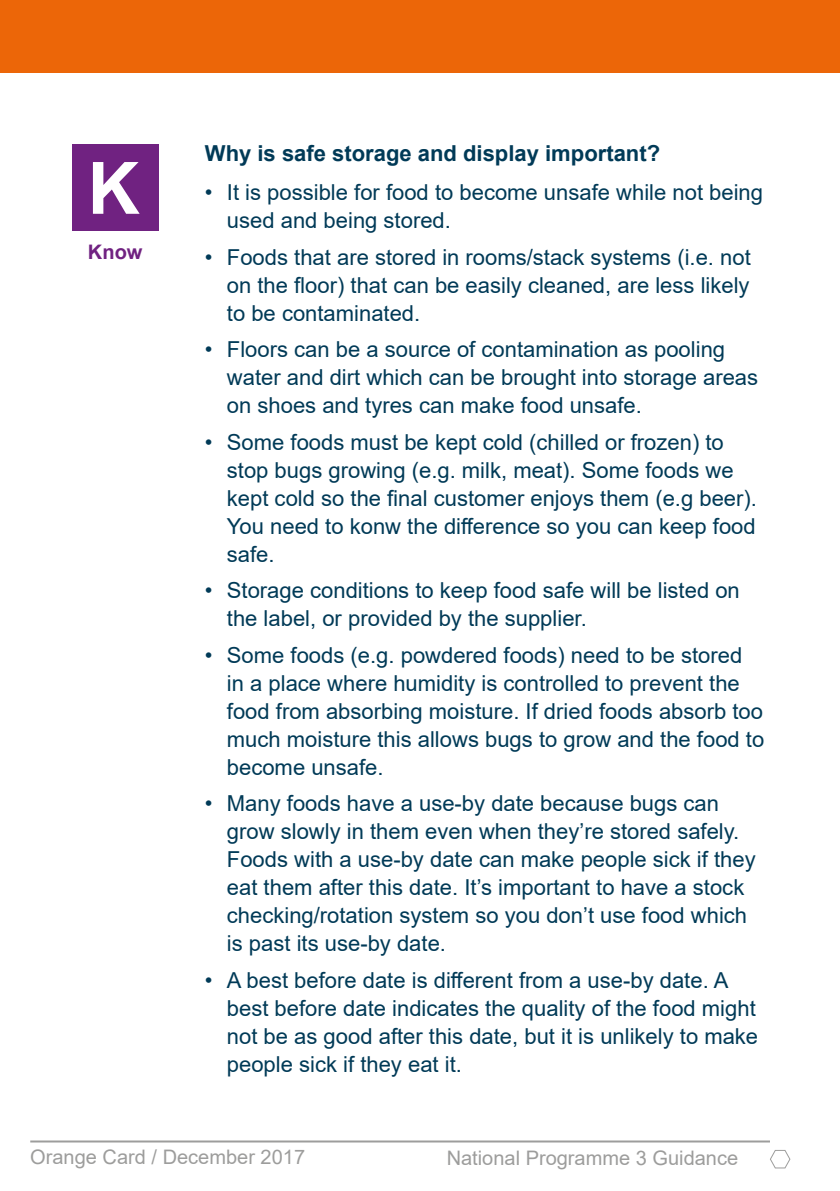
<style>
.page{position:relative;width:840px;height:1191px;background:#fff}
.page>*{position:absolute;margin:0;border:0;box-sizing:border-box;transform-origin:0 0}
.t1{font:22px/28px "Arial";color:#003a57}
.t2{font:700 22px "Arial";color:#003a57}
.t3{font:20px "Arial";color:#9d9d9c}
.t4{font:700 20px "Arial";color:#702281}
</style>
<div class="page">
<hr style="left:30px;top:1140px;width:739px;height:2px;background:#9d9d9c">
<div style="left:0;top:0;width:839px;height:72px;background:#ec6608"></div>
<div style="left:72px;top:145px;width:86px;height:86px;background:#702281"></div>
<svg style="left:93px;top:162px;width:46px;height:52px"></svg>
<svg style="left:770px;top:1150px;width:20px;height:18px"></svg>
<p class="t4" style="left:88px;top:238px;width:56px">Know</p>
<p class="t2" style="left:205px;top:137px;width:456px">Why is safe storage and display important?</p>
<p class="t1" style="left:227px;top:178px;width:537px;text-indent:-22px">• It is possible for food to become unsafe while not being used and being stored.</p>
<p class="t1" style="left:227px;top:243px;width:525px;text-align:justify;text-indent:-22px">• Foods that are stored in rooms/stack systems (i.e. not on the floor) that can be easily cleaned, are less likely to be contaminated.</p>
<p class="t1" style="left:227px;top:335px;width:532px;text-indent:-22px">• Floors can be a source of contamination as pooling water and dirt which can be brought into storage areas on shoes and tyres can make food unsafe.</p>
<p class="t1" style="left:227px;top:428px;width:531px;text-indent:-22px">• Some foods must be kept cold (chilled or frozen) to stop bugs growing (e.g. milk, meat). Some foods we kept cold so the final customer enjoys them (e.g beer).<br>You need to konw the difference so you can keep food safe.</p>
<p class="t1" style="left:227px;top:576px;width:514px;text-indent:-22px">• Storage conditions to keep food safe will be listed on the label, or provided by the supplier.</p>
<p class="t1" style="left:227px;top:641px;width:538px;text-indent:-22px">• Some foods (e.g. powdered foods) need to be stored in a place where humidity is controlled to prevent the food from absorbing moisture. If dried foods absorb too much moisture this allows bugs to grow and the food to become unsafe.</p>
<p class="t1" style="left:227px;top:789px;width:530px;text-indent:-22px">• Many foods have a use-by date because bugs can grow slowly in them even when they’re stored safely.<br>Foods with a use-by date can make people sick if they eat them after this date. It’s important to have a stock checking/rotation system so you don’t use food which is past its use-by date.</p>
<p class="t1" style="left:227px;top:966px;width:532px;text-indent:-22px">• A best before date is different from a use-by date. A best before date indicates the quality of the food might not be as good after this date, but it is unlikely to make people sick if they eat it.</p>
<p class="t3" style="left:30px;top:1143px;width:276px">Orange Card / December 2017</p>
<p class="t3" style="left:446px;top:1144px;width:293px">National Programme 3 Guidance</p>
</div>
